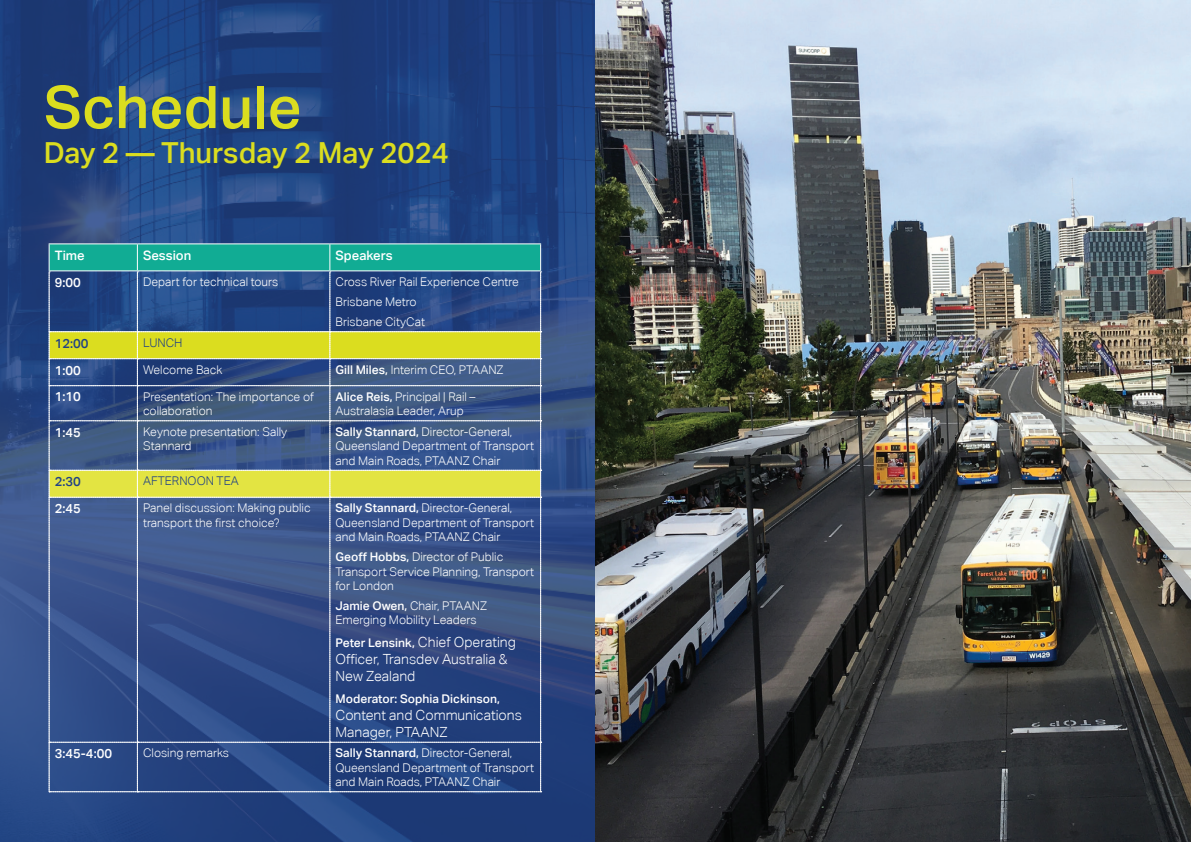
<style>
.page{position:relative;width:1191px;height:842px;background:#fff}
.page>*{position:absolute;margin:0;border:0;box-sizing:border-box;transform-origin:0 0}
.t1{font:500 58.9px "Aktiv Grotesk";color:#dbdd1f}
.t2{font:500 29px "Aktiv Grotesk";color:#dbdd1f}
.t3{font:300 14px/16.8px "Aktiv Grotesk";color:#fff}
.t4{font:500 13px "Aktiv Grotesk";color:#fff}
.t5{font:500 13px "Aktiv Grotesk";color:#204186}
.t6{font:300 12px/14.4px "Aktiv Grotesk";color:#fff}
.t7{font:500 12px "Aktiv Grotesk";color:#fff}
.t8{font:300 12px "Aktiv Grotesk";color:#204186}
.s1{font-weight:500}
.s2{font-weight:500;font-size:12px}
</style>
<div class="page">
<img style="left:0;top:0;width:595px;height:842px">
<hr style="left:49px;top:243px;width:88px;height:1px;background:#fff">
<hr style="left:137px;top:243px;width:193px;height:1px;background:#fff">
<hr style="left:330px;top:243px;width:211px;height:1px;background:#fff">
<svg style="left:49px;top:244px;width:492px;height:548px;background:#446380"></svg>
<img style="left:595px;top:0;width:596px;height:842px">
<h1 class="t1" style="left:44px;top:72px;width:259px">Schedule</h1>
<h2 class="t2" style="left:44px;top:135px;width:406px">Day 2 — Thursday 2 May 2024</h2>
<p class="t4" style="left:55px;top:247px;width:31px">Time</p>
<p class="t4" style="left:143px;top:247px;width:50px">Session</p>
<p class="t4" style="left:335px;top:247px;width:59px">Speakers</p>
<p class="t4" style="left:55px;top:274px;width:28px">9:00</p>
<p class="t6" style="left:143px;top:274px;width:137px">Depart for technical tours</p>
<p class="t6" style="left:335px;top:272px;width:185px;line-height:20.1px">Cross River Rail Experience Centre<br>Brisbane Metro<br>Brisbane CityCat</p>
<p class="t5" style="left:55px;top:335px;width:35px">12:00</p>
<p class="t8" style="left:143px;top:336px;width:41px">LUNCH</p>
<p class="t4" style="left:55px;top:362px;width:28px">1:00</p>
<p class="t6" style="left:143px;top:362px;width:81px">Welcome Back</p>
<p class="t6" style="left:335px;top:362px;width:170px"><span class="s1">Gill Miles,</span> Interim CEO, PTAANZ</p>
<p class="t4" style="left:55px;top:389px;width:28px">1:10</p>
<p class="t6" style="left:143px;top:389px;width:172px">Presentation: The importance of collaboration</p>
<p class="t6" style="left:335px;top:389px;width:142px"><span class="s1">Alice Reis,</span> Principal | Rail –<br>Australasia Leader, Arup</p>
<p class="t4" style="left:55px;top:424px;width:28px">1:45</p>
<p class="t6" style="left:143px;top:424px;width:146px">Keynote presentation: Sally<br>Stannard</p>
<p class="t6" style="left:335px;top:424px;width:200px"><span class="s1">Sally Stannard,</span> Director-General,<br>Queensland Department of Transport and Main Roads, PTAANZ Chair</p>
<p class="t5" style="left:55px;top:474px;width:28px">2:30</p>
<p class="t8" style="left:143px;top:474px;width:97px">AFTERNOON TEA</p>
<p class="t4" style="left:55px;top:501px;width:28px">2:45</p>
<p class="t6" style="left:143px;top:501px;width:169px">Panel discussion: Making public transport the first choice?</p>
<p class="t6" style="left:335px;top:501px;width:200px"><span class="s1">Sally Stannard,</span> Director-General,<br>Queensland Department of Transport and Main Roads, PTAANZ Chair</p>
<p class="t6" style="left:335px;top:550px;width:200px"><span class="s1">Geoff Hobbs,</span> Director of Public<br>Transport Service Planning, Transport for London</p>
<p class="t6" style="left:335px;top:598px;width:153px"><span class="s1">Jamie Owen,</span> Chair, PTAANZ<br>Emerging Mobility Leaders</p>
<p class="t3" style="left:335px;top:633px;width:182px"><span class="s2">Peter Lensink,</span> Chief Operating<br>Officer, Transdev Australia &amp;<br>New Zealand</p>
<p class="t7" style="left:335px;top:691px;width:166px">Moderator: Sophia Dickinson,</p>
<p class="t3" style="left:335px;top:706px;width:188px">Content and Communications<br>Manager, PTAANZ</p>
<p class="t4" style="left:55px;top:745px;width:59px">3:45-4:00</p>
<p class="t6" style="left:143px;top:746px;width:87px">Closing remarks</p>
<p class="t6" style="left:335px;top:746px;width:200px"><span class="s1">Sally Stannard,</span> Director-General,<br>Queensland Department of Transport and Main Roads, PTAANZ Chair</p>
</div>
